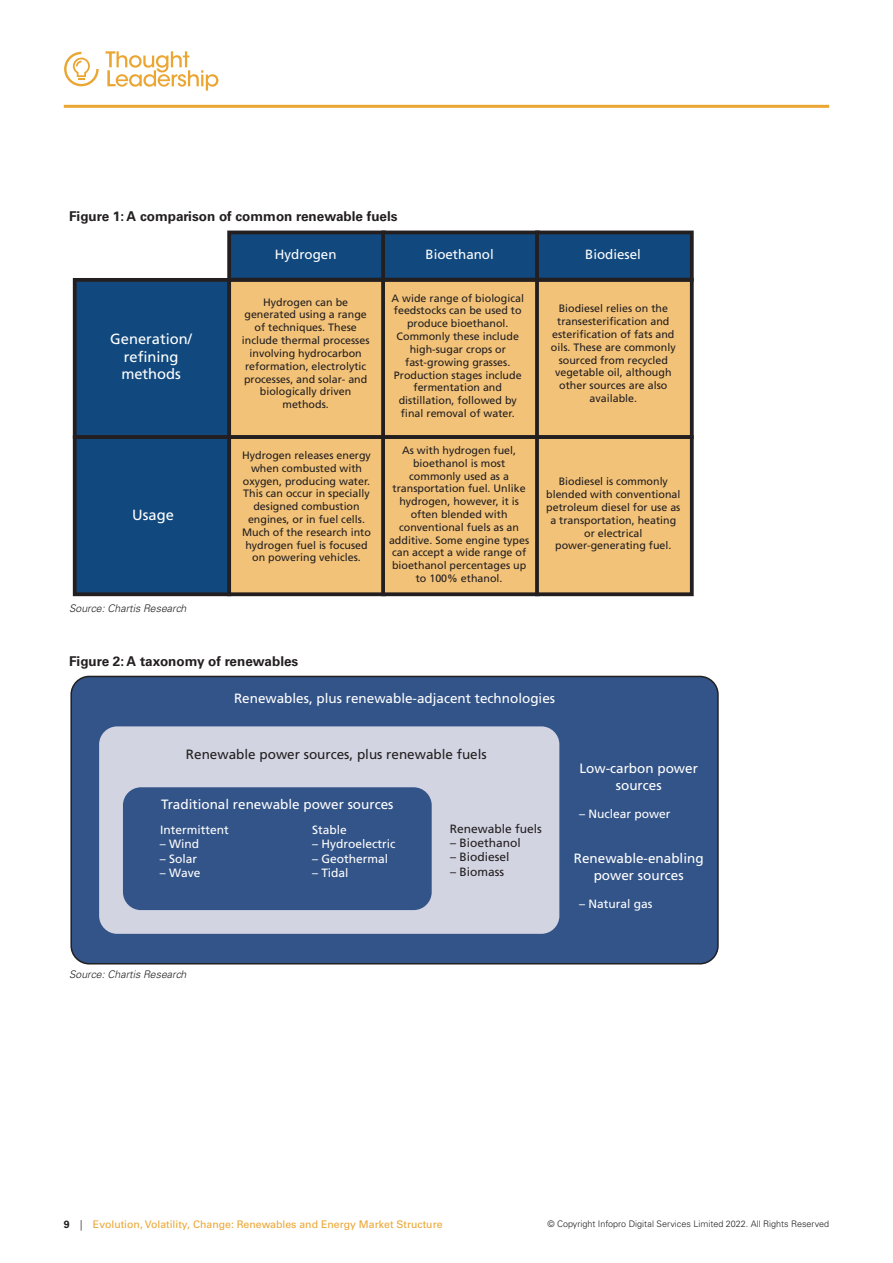
<style>
.page{position:relative;width:893px;height:1263px;background:#fff}
.page>*{position:absolute;margin:0;border:0;box-sizing:border-box;transform-origin:0 0}
.t1{font:14.7px/17.7px "Frutiger LT Std";color:#fff;text-align:center}
.t2{font:13.5px/16.2px "Frutiger LT Std";color:#fff;text-align:center}
.Table_and_chart_titl{font:700 13.5px "Univers LT Std";color:#231f20}
.t3{font:13.5px "Frutiger LT Std";color:#231f20}
.t4{font:13.35px "Frutiger LT Std";color:#fff}
.t5{font:12px "Frutiger LT Std";color:#fff}
.t6{font:12px "Frutiger LT Std";color:#231f20}
.t7{font:10.65px/12.9px "Frutiger LT Std";color:#231f20;text-align:center}
.t8{font:10.5px "Univers LT Std";color:#eba531}
.Table_and_chart_sour{font:italic 300 10.5px "Univers LT Std";color:#231f20}
.t9{font:300 9px "Univers LT Std";color:#231f20}
.s1{font-weight:700;color:#231f20}
.s2{font-weight:300;color:#231f20}
</style>
<div class="page">
<hr style="left:64px;top:105px;width:765px;height:3px;background:#eba531">
<svg style="left:64px;top:52px;width:35px;height:34px"></svg>
<svg style="left:106px;top:51px;width:112px;height:40px"></svg>
<div style="left:75px;top:280px;width:154px;height:157px;background:#11497f"></div>
<div style="left:73px;top:278px;width:158px;height:161px;border:4px solid #231f20"></div>
<div style="left:75px;top:437px;width:154px;height:157px;background:#11497f"></div>
<div style="left:73px;top:435px;width:158px;height:161px;border:4px solid #231f20"></div>
<div style="left:229px;top:280px;width:155px;height:157px;background:#f2c278"></div>
<div style="left:227px;top:278px;width:159px;height:161px;border:4px solid #231f20"></div>
<div style="left:229px;top:437px;width:155px;height:157px;background:#f2c278"></div>
<div style="left:227px;top:435px;width:159px;height:161px;border:4px solid #231f20"></div>
<div style="left:383px;top:280px;width:155px;height:157px;background:#f2c278"></div>
<div style="left:381px;top:278px;width:159px;height:161px;border:4px solid #231f20"></div>
<div style="left:383px;top:437px;width:155px;height:157px;background:#f2c278"></div>
<div style="left:381px;top:435px;width:159px;height:161px;border:4px solid #231f20"></div>
<div style="left:537px;top:280px;width:155px;height:157px;background:#f2c278"></div>
<div style="left:535px;top:278px;width:159px;height:161px;border:4px solid #231f20"></div>
<div style="left:229px;top:232px;width:155px;height:48px;background:#11497f"></div>
<div style="left:227px;top:231px;width:159px;height:50px;border:4px solid #231f20"></div>
<div style="left:383px;top:232px;width:155px;height:48px;background:#11497f"></div>
<div style="left:381px;top:231px;width:159px;height:50px;border:4px solid #231f20"></div>
<div style="left:537px;top:232px;width:155px;height:48px;background:#11497f"></div>
<div style="left:535px;top:231px;width:159px;height:50px;border:4px solid #231f20"></div>
<div style="left:537px;top:437px;width:155px;height:157px;background:#f2c278"></div>
<div style="left:535px;top:435px;width:159px;height:161px;border:4px solid #231f20"></div>
<div style="left:71px;top:676px;width:647px;height:288px;background:#335488;border-radius:18px"></div>
<div style="left:70px;top:676px;width:649px;height:288px;border:2px solid #231f20;border-radius:18px"></div>
<div style="left:99px;top:726px;width:460px;height:208px;background:#d2d4e2;border-radius:18px"></div>
<div style="left:123px;top:787px;width:309px;height:123px;background:#335488;border-radius:18px"></div>
<p class="Table_and_chart_titl" style="left:69px;top:208px;width:330px">Figure 1: A comparison of common renewable fuels</p>
<p class="t4" style="left:275px;top:247px;width:63px">Hydrogen</p>
<p class="t4" style="left:425px;top:247px;width:70px">Bioethanol</p>
<p class="t4" style="left:585px;top:247px;width:57px">Biodiesel</p>
<p class="t1" style="left:110px;top:330px;width:83px">Generation/ refining methods</p>
<p class="t1" style="left:132px;top:506px;width:43px">Usage</p>
<p class="Table_and_chart_sour" style="left:69px;top:602px;width:119px">Source: Chartis Research</p>
<p class="t7" style="left:242px;top:296px;width:129px">Hydrogen can be generated using a range of techniques. These include thermal processes involving hydrocarbon reformation, electrolytic processes, and solar- and biologically driven methods.</p>
<p class="t7" style="left:242px;top:449px;width:130px">Hydrogen releases energy when combusted with oxygen, producing water.<br>This can occur in specially designed combustion engines, or in fuel cells.<br>Much of the research into hydrogen fuel is focused on powering vehicles.</p>
<p class="Table_and_chart_titl" style="left:69px;top:653px;width:231px">Figure 2: A taxonomy of renewables</p>
<p class="t7" style="left:392px;top:292px;width:134px">A wide range of biological feedstocks can be used to produce bioethanol.<br>Commonly these include high-sugar crops or fast-growing grasses.<br>Production stages include fermentation and distillation, followed by final removal of water.</p>
<p class="t7" style="left:389px;top:444px;width:142px">As with hydrogen fuel, bioethanol is most commonly used as a transportation fuel. Unlike hydrogen, however, it is often blended with conventional fuels as an additive. Some engine types can accept a wide range of bioethanol percentages up to 100% ethanol.</p>
<p class="t7" style="left:551px;top:302px;width:126px">Biodiesel relies on the transesterification and esterification of fats and oils. These are commonly sourced from recycled vegetable oil, although other sources are also available.</p>
<p class="t7" style="left:546px;top:475px;width:136px">Biodiesel is commonly blended with conventional petroleum diesel for use as a transportation, heating or electrical power-generating fuel.</p>
<p class="t2" style="left:234px;top:690px;width:323px">Renewables, plus renewable-adjacent technologies</p>
<p class="t3" style="left:186px;top:746px;width:302px">Renewable power sources, plus renewable fuels</p>
<p class="t2" style="left:161px;top:796px;width:234px">Traditional renewable power sources</p>
<p class="t5" style="left:160px;top:822px;width:70px">Intermittent</p>
<p class="t5" style="left:160px;top:837px;width:41px">– Wind</p>
<p class="t5" style="left:160px;top:851px;width:39px">– Solar</p>
<p class="t5" style="left:160px;top:866px;width:42px">– Wave</p>
<p class="t5" style="left:312px;top:822px;width:36px">Stable</p>
<p class="t5" style="left:312px;top:837px;width:85px">– Hydroelectric</p>
<p class="t5" style="left:312px;top:851px;width:78px">– Geothermal</p>
<p class="t5" style="left:312px;top:866px;width:38px">– Tidal</p>
<p class="t6" style="left:450px;top:821px;width:94px">Renewable fuels</p>
<p class="t6" style="left:450px;top:836px;width:72px">– Bioethanol</p>
<p class="t6" style="left:450px;top:850px;width:61px">– Biodiesel</p>
<p class="t6" style="left:450px;top:864px;width:56px">– Biomass</p>
<p class="t2" style="left:579px;top:761px;width:120px">Low-carbon power sources</p>
<p class="t5" style="left:579px;top:807px;width:93px">– Nuclear power</p>
<p class="t2" style="left:574px;top:851px;width:131px">Renewable-enabling power sources</p>
<p class="t5" style="left:579px;top:897px;width:75px">– Natural gas</p>
<p class="Table_and_chart_sour" style="left:69px;top:968px;width:119px">Source: Chartis Research</p>
<p class="t8" style="left:64px;top:1218px;width:380px"><span class="s1">9</span> <span class="s2">|</span> Evolution, Volatility, Change: Renewables and Energy Market Structure</p>
<p class="t9" style="left:547px;top:1218px;width:283px">© Copyright Infopro Digital Services Limited 2022. All Rights Reserved</p>
</div>
